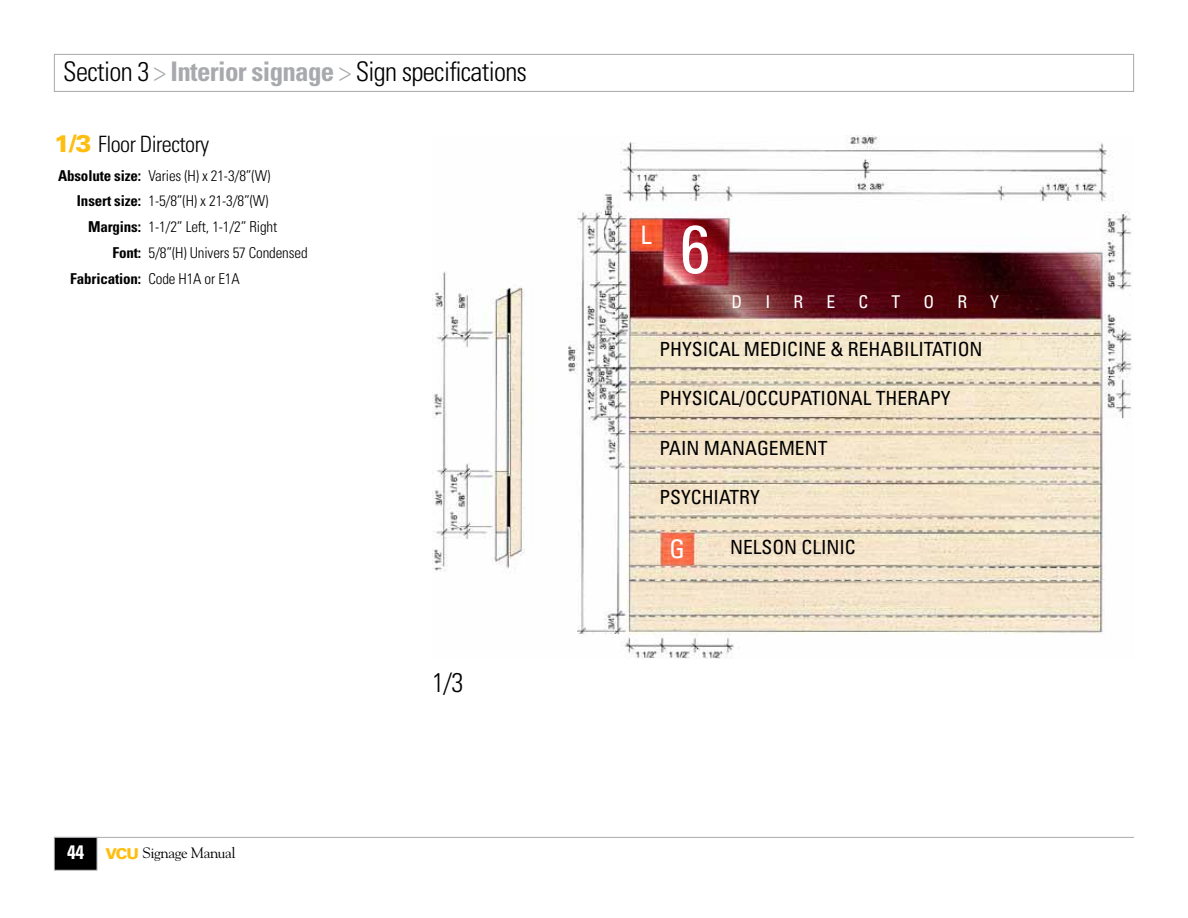
<style>
.page{position:relative;width:1188px;height:918px;background:#fff}
.page>*{position:absolute;margin:0;border:0;box-sizing:border-box;transform-origin:0 0}
.t1{font:condensed 67.5px "Univers LT Std";color:#fff}
.t2{font:300 condensed 27px "Univers LT Std";letter-spacing:-.025em;color:#000}
.t3{font:condensed 25.5px "Univers LT Std";color:#fff}
.t4{font:300 condensed 22.5px "Univers LT Std";letter-spacing:-.025em;color:#000}
.t5{font:condensed 19.5px "Univers LT Std";color:#000}
.t6{font:condensed 17.7px "Univers LT Std";color:#fff}
.t7{font:300 condensed 15px "Univers";letter-spacing:-.01em;color:#000}
.t8{font:700 condensed 15px "Univers LT Std";letter-spacing:-.01em;color:#000}
.t9{font:15px "Goudy Std";letter-spacing:-.025em;color:#000}
.s1{color:#a7a9ac}
.s2{font-weight:700;color:#a7a9ac}
.s3{font-weight:900;font-stretch:normal;font-size:24px;color:#febe10}
.s4{font-family:"Univers LT Std";font-weight:700}
.s5{font-family:"Univers";font-weight:300}
.s6{font-family:"Univers LT Std";font-weight:700;font-stretch:condensed;font-size:19.5px;color:#fff}
.s7{font-family:"Univers LT Std";font-weight:900;color:#febe10}
</style>
<div class="page">
<div style="left:54px;top:54px;width:1080px;height:38px;border:1px solid #a7a9ac"></div>
<div style="left:54px;top:837px;width:43px;height:33px;background:#000"></div>
<div style="left:54px;top:837px;width:43px;height:34px;border:1px solid #a7a9ac"></div>
<hr style="left:54px;top:837px;width:1080px;height:1px;background:#a7a9ac">
<img style="left:432px;top:135px;width:700px;height:524px">
<h2 class="t2" style="left:63px;top:55px;width:465px">Section 3 <span class="s1">&gt;</span> <span class="s2">Interior signage</span> <span class="s1">&gt;</span> Sign specifications</h2>
<h3 class="t4" style="left:54px;top:131px;width:157px"><span class="s3">1/3</span> Floor Directory</h3>
<p class="t7" style="left:58px;top:166px;width:214px"><span class="s4">Absolute size:</span> Varies (H) x 21-3/8”(W)</p>
<p class="t7" style="left:77px;top:192px;width:193px"><span class="s4">Insert size:</span> 1-5/8”(H) x 21-3/8”(W)</p>
<p class="t7" style="left:88px;top:218px;width:191px"><span class="s4">Margins:</span> 1-1/2” Left, 1-1/2” Right</p>
<p class="t7" style="left:113px;top:244px;width:197px"><span class="s4">Font:</span> 5/8”(H) Univers 57 Condensed</p>
<p class="t8" style="left:70px;top:270px;width:171px">Fabrication: <span class="s5">Code H1A or E1A</span></p>
<p class="t9" style="left:67px;top:844px;width:170px"><span class="s6">44</span> <span class="s7">VCU</span> Signage Manual</p>
<h2 class="t2" style="left:432px;top:666px;width:33px">1/3</h2>
<h3 class="t3" style="left:640px;top:219px;width:13px">L</h3>
<h1 class="t1" style="left:680px;top:206px;width:31px">6</h1>
<p class="t6" style="left:731px;top:291px;width:12px">D</p>
<p class="t6" style="left:765px;top:291px;width:6px">I</p>
<p class="t6" style="left:793px;top:291px;width:11px">R</p>
<p class="t6" style="left:826px;top:291px;width:10px">E</p>
<p class="t6" style="left:858px;top:291px;width:11px">C</p>
<p class="t6" style="left:891px;top:291px;width:10px">T</p>
<p class="t6" style="left:923px;top:291px;width:12px">O</p>
<p class="t6" style="left:957px;top:291px;width:11px">R</p>
<p class="t6" style="left:990px;top:291px;width:10px">Y</p>
<h3 class="t5" style="left:659px;top:337px;width:325px">PHYSICAL MEDICINE &amp; REHABILITATION</h3>
<h3 class="t5" style="left:659px;top:386px;width:293px">PHYSICAL/OCCUPATIONAL THERAPY</h3>
<h3 class="t5" style="left:659px;top:436px;width:170px">PAIN MANAGEMENT</h3>
<h3 class="t5" style="left:659px;top:485px;width:102px">PSYCHIATRY</h3>
<h3 class="t5" style="left:730px;top:535px;width:127px">NELSON CLINIC</h3>
<h3 class="t3" style="left:670px;top:533px;width:17px">G</h3>
</div>
